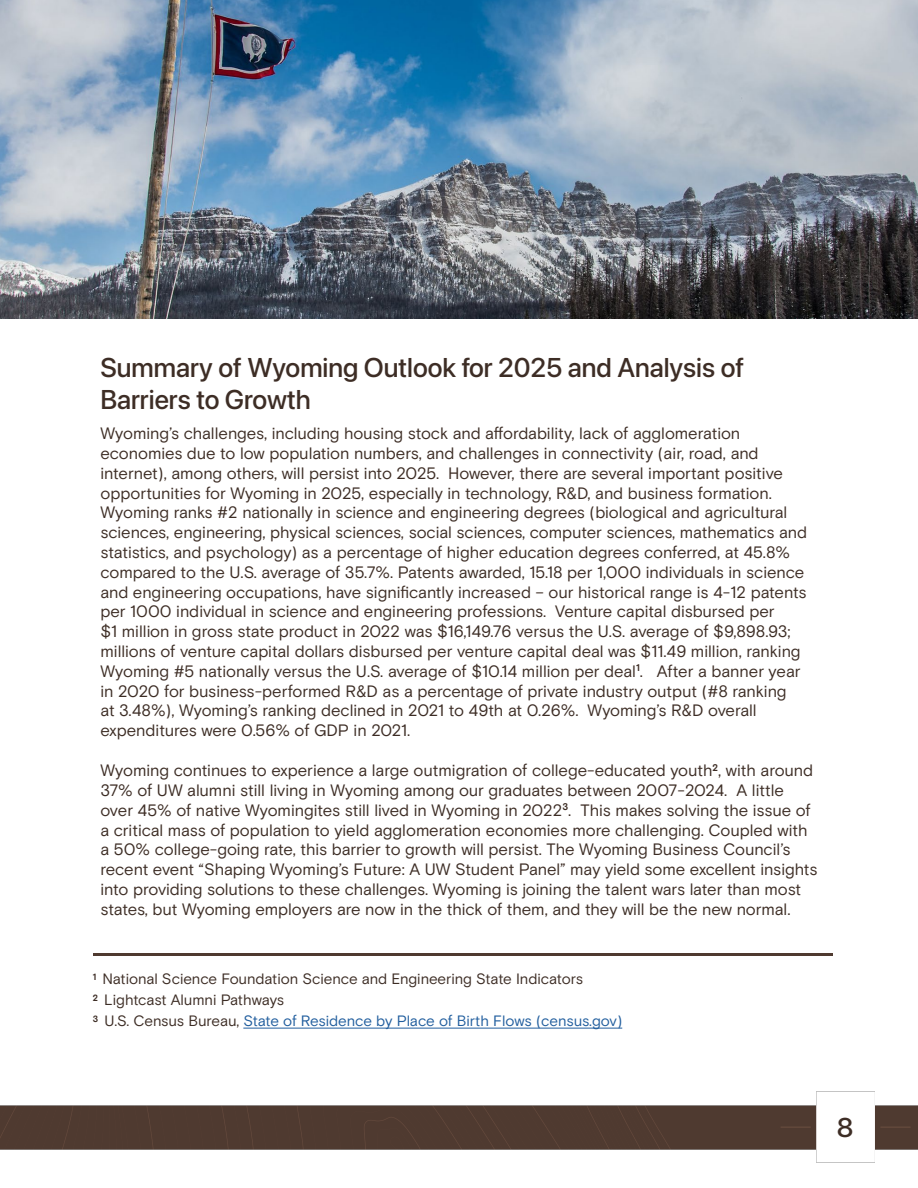
<style>
.page{position:relative;width:918px;height:1188px;background:#fff}
.page>*{position:absolute;margin:0;border:0;box-sizing:border-box;transform-origin:0 0}
.t1{font:500 27px/32.4px "SF Pro Display";color:#3d2d25}
.t2{font:16.5px/19.8px "Basis Grotesque Pro";letter-spacing:-.005em;color:#3d2d25}
.t3{font:15px "Basis Grotesque Pro";letter-spacing:-.01em;color:#3d2d25}
.t4{font:15px "Basis Grotesque Pro";letter-spacing:-.01em;color:#215e9e}
.s1{color:#3d2d25}
</style>
<div class="page">
<img style="left:0;top:0;width:918px;height:319px">
<hr style="left:243px;top:1028px;width:379px;height:1px;background:#215e9e">
<hr style="left:93px;top:954px;width:739px;height:2px;background:#4f3a30">
<img style="left:0;top:1091px;width:918px;height:72px">
<p class="t1" style="left:100px;top:351px;width:645px">Summary of Wyoming Outlook for 2025 and Analysis of<br>Barriers to Growth</p>
<p class="t2" style="left:100px;top:424px;width:708px">Wyoming’s challenges, including housing stock and affordability, lack of agglomeration economies due to low population numbers, and challenges in connectivity (air, road, and internet), among others, will persist into 2025. However, there are several important positive opportunities for Wyoming in 2025, especially in technology, R&amp;D, and business formation.<br>Wyoming ranks #2 nationally in science and engineering degrees (biological and agricultural sciences, engineering, physical sciences, social sciences, computer sciences, mathematics and statistics, and psychology) as a percentage of higher education degrees conferred, at 45.8% compared to the U.S. average of 35.7%. Patents awarded, 15.18 per 1,000 individuals in science and engineering occupations, have significantly increased – our historical range is 4-12 patents per 1000 individual in science and engineering professions. Venture capital disbursed per<br>$1 million in gross state product in 2022 was $16,149.76 versus the U.S. average of $9,898.93; millions of venture capital dollars disbursed per venture capital deal was $11.49 million, ranking Wyoming #5 nationally versus the U.S. average of $10.14 million per deal<sup>1</sup>. After a banner year in 2020 for business-performed R&amp;D as a percentage of private industry output (#8 ranking<br>at 3.48%), Wyoming’s ranking declined in 2021 to 49th at 0.26%. Wyoming’s R&amp;D overall expenditures were 0.56% of GDP in 2021.</p>
<p class="t2" style="left:100px;top:761px;width:719px">Wyoming continues to experience a large outmigration of college-educated youth<sup>2</sup>, with around 37% of UW alumni still living in Wyoming among our graduates between 2007-2024. A little over 45% of native Wyomingites still lived in Wyoming in 2022<sup>3</sup>. This makes solving the issue of a critical mass of population to yield agglomeration economies more challenging. Coupled with a 50% college-going rate, this barrier to growth will persist. The Wyoming Business Council’s recent event “Shaping Wyoming’s Future: A UW Student Panel” may yield some excellent insights into providing solutions to these challenges. Wyoming is joining the talent wars later than most states, but Wyoming employers are now in the thick of them, and they will be the new normal.</p>
<p class="t3" style="left:93px;top:970px;width:492px"><sup>1</sup> National Science Foundation Science and Engineering State Indicators</p>
<p class="t3" style="left:93px;top:991px;width:193px"><sup>2</sup> Lightcast Alumni Pathways</p>
<p class="t4" style="left:93px;top:1012px;width:531px"><sup>3</sup> <span class="s1">U.S. Census Bureau,</span> State of Residence by Place of Birth Flows (census.gov)</p>
<p class="t1" style="left:837px;top:1112px;width:18px">8</p>
</div>
